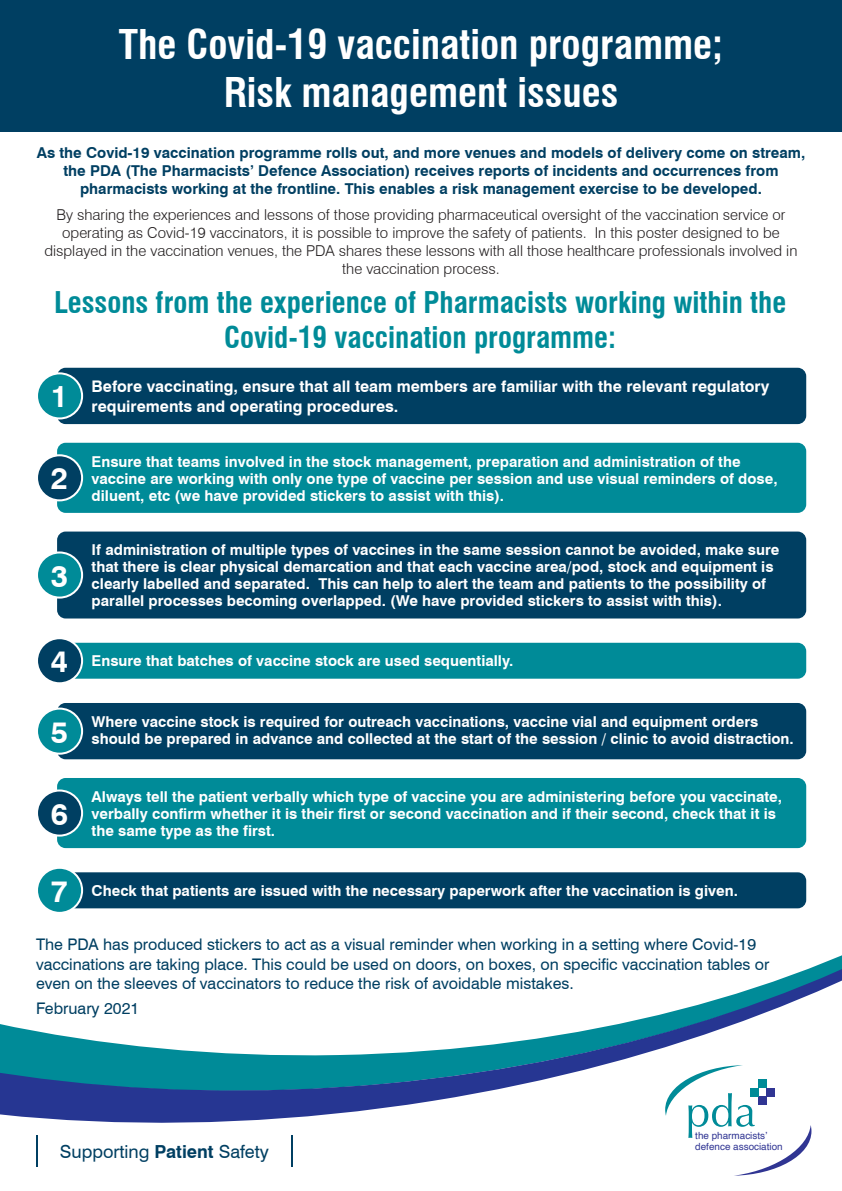
<style>
.page{position:relative;width:842px;height:1191px;background:#fff}
.page>*{position:absolute;margin:0;border:0;box-sizing:border-box;transform-origin:0 0}
.t1{font:700 condensed 40px/48.5px "Swiss 721 BT";color:#fff;text-align:center}
.t2{font:700 30.4px "Swiss 721 BT";color:#fff}
.t3{font:700 condensed 29.2px/35px "Swiss 721 BT";color:#008b98;text-align:center}
.t4{font:18px "Swiss 721 BT";color:#003f62}
.t5{font:16px/19.2px "Swiss 721 BT";color:#003f62}
.t6{font:700 16px/19.2px "Swiss 721 BT";color:#fff}
.t7{font:700 15px/17px "Swiss 721 BT";color:#fff}
.t8{font:300 15px/18px "Swiss 721 BT";color:#231f20;text-align:center}
.t9{font:700 15px/18px "Swiss 721 BT";color:#003f62;text-align:center}
.t10{font:9.9px/11.2px "Helvetica";color:#303593}
.s1{font-size:30.4px}
.s2{font-weight:700}
</style>
<div class="page">
<div style="left:0;top:0;width:842px;height:132px;background:#003f62"></div>
<svg style="left:0;top:872px;width:842px;height:304px"></svg>
<hr style="left:292px;top:1135px;width:1px;height:31px;background:#003f62">
<hr style="left:36px;top:1135px;width:1px;height:31px;background:#003f62">
<div style="left:57px;top:531px;width:749px;height:87px;background:#003f62;border-radius:9px"></div>
<div style="left:37px;top:552px;width:45px;height:45px;background:#008b98;border-radius:50%"></div>
<div style="left:36px;top:551px;width:47px;height:47px;border:2px solid #fff;border-radius:50%"></div>
<div style="left:57px;top:368px;width:749px;height:56px;background:#003f62;border-radius:9px"></div>
<div style="left:37px;top:373px;width:45px;height:45px;background:#008b98;border-radius:50%"></div>
<div style="left:36px;top:372px;width:47px;height:47px;border:2px solid #fff;border-radius:50%"></div>
<div style="left:57px;top:872px;width:749px;height:36px;background:#003f62;border-radius:9px"></div>
<div style="left:37px;top:867px;width:45px;height:46px;background:#008b98;border-radius:50%"></div>
<div style="left:36px;top:866px;width:47px;height:48px;border:2px solid #fff;border-radius:50%"></div>
<div style="left:57px;top:703px;width:749px;height:56px;background:#003f62;border-radius:9px"></div>
<div style="left:37px;top:708px;width:45px;height:45px;background:#008b98;border-radius:50%"></div>
<div style="left:36px;top:707px;width:47px;height:47px;border:2px solid #fff;border-radius:50%"></div>
<div style="left:57px;top:443px;width:749px;height:70px;background:#008b98;border-radius:9px"></div>
<div style="left:37px;top:455px;width:45px;height:45px;background:#003f62;border-radius:50%"></div>
<div style="left:36px;top:454px;width:47px;height:47px;border:2px solid #fff;border-radius:50%"></div>
<div style="left:57px;top:643px;width:749px;height:35px;background:#008b98;border-radius:9px"></div>
<div style="left:37px;top:638px;width:45px;height:45px;background:#003f62;border-radius:50%"></div>
<div style="left:36px;top:637px;width:47px;height:47px;border:2px solid #fff;border-radius:50%"></div>
<div style="left:57px;top:778px;width:749px;height:70px;background:#008b98;border-radius:9px"></div>
<div style="left:37px;top:790px;width:45px;height:45px;background:#003f62;border-radius:50%"></div>
<div style="left:36px;top:789px;width:47px;height:47px;border:2px solid #fff;border-radius:50%"></div>
<h1 class="t1" style="left:119px;top:20px;width:606px">The Covid-19 vaccination programme;<br>Risk management issues</h1>
<p class="t9" style="left:37px;top:143px;width:770px">As the Covid-19 vaccination programme rolls out, and more venues and models of delivery come on stream, the PDA (The Pharmacists’ Defence Association) receives reports of incidents and occurrences from pharmacists working at the frontline. This enables a risk management exercise to be developed.</p>
<p class="t8" style="left:44px;top:206px;width:754px">By sharing the experiences and lessons of those providing pharmaceutical oversight of the vaccination service or operating as Covid-19 vaccinators, it is possible to improve the safety of patients. In this poster designed to be displayed in the vaccination venues, the PDA shares these lessons with all those healthcare professionals involved in the vaccination process.</p>
<h3 class="t3" style="left:54px;top:285px;width:734px">Lessons from the experience of Pharmacists working within the<br>Covid-19 vaccination programme:</h3>
<p class="t6" style="left:51px;top:377px;width:720px;text-indent:41px">Before vaccinating, ensure that all team members are familiar with the relevant regulatory<br><sup>1</sup> requirements and operating procedures.</p>
<h2 class="t2" style="left:51px;top:460px;width:19px">2</h2>
<h2 class="t2" style="left:51px;top:557px;width:19px">3</h2>
<p class="t7" style="left:92px;top:453px;width:687px">Ensure that teams involved in the stock management, preparation and administration of the vaccine are working with only one type of vaccine per session and use visual reminders of dose, diluent, etc (we have provided stickers to assist with this).</p>
<p class="t7" style="left:92px;top:541px;width:689px">If administration of multiple types of vaccines in the same session cannot be avoided, make sure that there is clear physical demarcation and that each vaccine area/pod, stock and equipment is clearly labelled and separated. This can help to alert the team and patients to the possibility of parallel processes becoming overlapped. (We have provided stickers to assist with this).</p>
<p class="t7" style="left:51px;top:651px;width:464px"><span class="s1">4</span> Ensure that batches of vaccine stock are used sequentially.</p>
<p class="t7" style="left:51px;top:713px;width:744px;text-align:center">Where vaccine stock is required for outreach vaccinations, vaccine vial and equipment orders<br><span class="s1">5</span> should be prepared in advance and collected at the start of the session / clinic to avoid distraction.</p>
<h2 class="t2" style="left:51px;top:795px;width:19px">6</h2>
<p class="t7" style="left:92px;top:788px;width:692px">Always tell the patient verbally which type of vaccine you are administering before you vaccinate, verbally confirm whether it is their first or second vaccination and if their second, check that it is the same type as the first.</p>
<p class="t7" style="left:51px;top:882px;width:688px"><span class="s1">7</span> Check that patients are issued with the necessary paperwork after the vaccination is given.</p>
<p class="t5" style="left:36px;top:935px;width:735px">The PDA has produced stickers to act as a visual reminder when working in a setting where Covid-19 vaccinations are taking place. This could be used on doors, on boxes, on specific vaccination tables or even on the sleeves of vaccinators to reduce the risk of avoidable mistakes.</p>
<p class="t5" style="left:36px;top:998px;width:105px">February 2021</p>
<p class="t4" style="left:60px;top:1140px;width:211px">Supporting <span class="s2">Patient</span> Safety</p>
<p class="t10" style="left:695px;top:1130px;width:89px">the pharmacistsʼ defence association</p>
</div>
